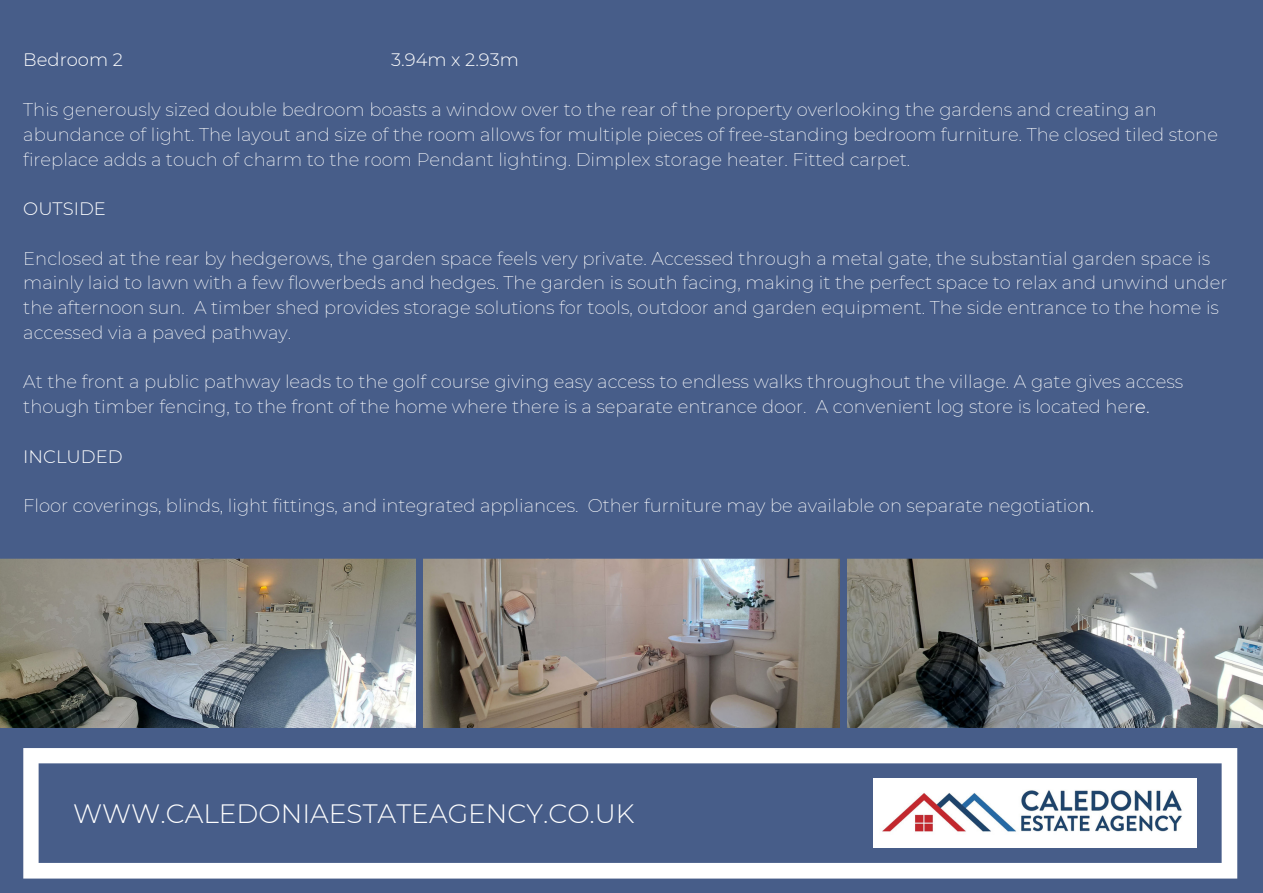
<style>
.page{position:relative;width:1263px;height:893px;background:#fff}
.page>*{position:absolute;margin:0;border:0;box-sizing:border-box;transform-origin:0 0}
.t1{font:300 26.55px "Montserrat";color:#fff}
.t2{font:200 18px/24.8px "Montserrat";color:#fff}
.t3{font:300 18px "Montserrat";color:#fff}
.s1{font-weight:300}
</style>
<div class="page">
<div style="left:0;top:559px;width:1263px;height:334px;background:#475d89"></div>
<img style="left:0;top:559px;width:416px;height:168px">
<img style="left:424px;top:559px;width:415px;height:168px">
<img style="left:847px;top:559px;width:416px;height:168px">
<div style="left:0;top:0;width:1263px;height:559px;background:#475d89"></div>
<div style="left:185px;top:878px;width:893px;height:15px;background:#475d89"></div>
<svg style="left:23px;top:748px;width:1214px;height:130px;fill:#475d89"></svg>
<h2 class="t3" style="left:23px;top:49px;width:101px">Bedroom 2</h2>
<h2 class="t3" style="left:391px;top:49px;width:129px">3.94m x 2.93m</h2>
<p class="t2" style="left:23px;top:97px;width:1196px">This generously sized double bedroom boasts a window over to the rear of the property overlooking the gardens and creating an abundance of light. The layout and size of the room allows for multiple pieces of free-standing bedroom furniture. The closed tiled stone fireplace adds a touch of charm to the room Pendant lighting. Dimplex storage heater. Fitted carpet.</p>
<p class="t3" style="left:23px;top:198px;width:84px">OUTSIDE</p>
<h2 class="t2" style="left:23px;top:246px;width:1205px">Enclosed at the rear by hedgerows, the garden space feels very private. Accessed through a metal gate, the substantial garden space is mainly laid to lawn with a few flowerbeds and hedges. The garden is south facing, making it the perfect space to relax and unwind under the afternoon sun. A timber shed provides storage solutions for tools, outdoor and garden equipment. The side entrance to the home is accessed via a paved pathway.</h2>
<p class="t2" style="left:23px;top:369px;width:1161px">At the front a public pathway leads to the golf course giving easy access to endless walks throughout the village. A gate gives access though timber fencing, to the front of the home where there is a separate entrance door. A convenient log store is located her<span class="s1">e.</span></p>
<h1 class="t3" style="left:23px;top:445px;width:101px">INCLUDED</h1>
<p class="t2" style="left:23px;top:493px;width:1072px">Floor coverings, blinds, light fittings, and integrated appliances. Other furniture may be available on separate negotiatio<span class="s1">n.</span></p>
<p class="t1" style="left:73px;top:797px;width:563px">WWW.CALEDONIAESTATEAGENCY.CO.UK</p>
</div>
